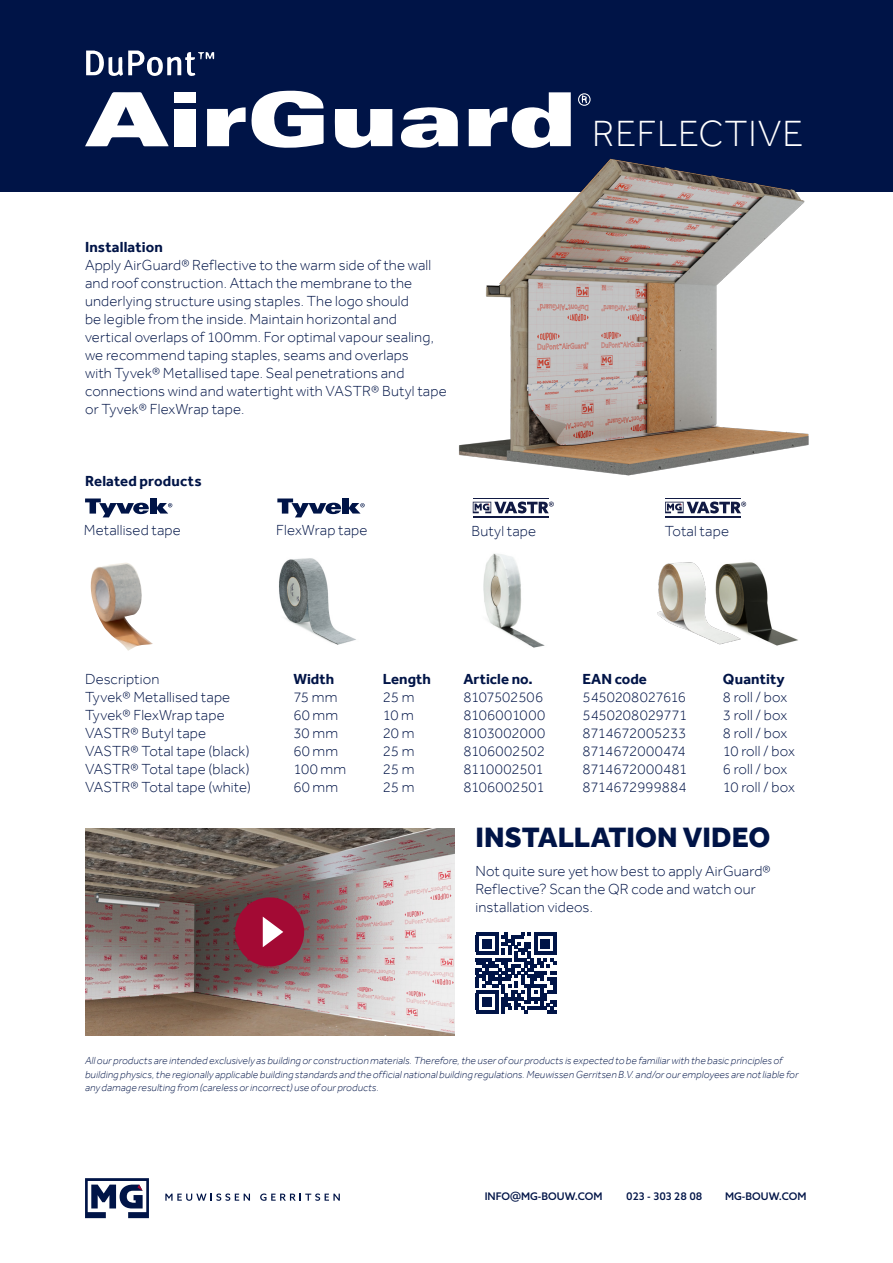
<style>
.page{position:relative;width:893px;height:1263px;background:#fff}
.page>*{position:absolute;margin:0;border:0;box-sizing:border-box;transform-origin:0 0}
.t1{font:300 37.5px "Effra";letter-spacing:.025em;color:#fff}
.t2{font:800 28.8px "Effra";color:#001447}
.Broodtekst{font:300 15px/18px "Effra";letter-spacing:.01em;color:#001447}
.Tussenkop_MG_lichtrood{font:700 15px "Effra";color:#001447}
.Broodtekst-2{font:300 15px "Effra";letter-spacing:-.01em;color:#001447}
.Broodtekst-3{font:300 15px "Effra";letter-spacing:-.02em;color:#001447}
.Broodtekst-4{font:700 15px "Effra";letter-spacing:.01em;color:#001447}
.Broodtekst-5{font:italic 300 10.5px/13.5px "Effra";letter-spacing:.01em;color:#001447}
.t3{font:500 10.5px "Azo Sans";color:#001447}
.s1{font-size:13.5px}
</style>
<div class="page">
<div style="left:0;top:0;width:893px;height:191px;background:#001447"></div>
<img style="left:85px;top:828px;width:369px;height:208px">
<img style="left:746px;top:562px;width:52px;height:84px">
<img style="left:483px;top:553px;width:62px;height:95px">
<img style="left:279px;top:558px;width:77px;height:87px">
<img style="left:657px;top:562px;width:89px;height:83px">
<svg style="left:85px;top:498px;width:64px;height:19px"></svg>
<div style="left:150px;top:498px;width:6px;height:16px;background:#001447"></div>
<svg style="left:156px;top:503px;width:16px;height:10px"></svg>
<svg style="left:277px;top:498px;width:65px;height:19px"></svg>
<div style="left:343px;top:498px;width:6px;height:16px;background:#001447"></div>
<svg style="left:349px;top:503px;width:16px;height:10px"></svg>
<svg style="left:473px;top:501px;width:81px;height:12px"></svg>
<hr style="left:473px;top:516px;width:76px;height:2px;background:#111a43">
<svg style="left:665px;top:501px;width:81px;height:12px"></svg>
<hr style="left:665px;top:516px;width:76px;height:2px;background:#111a43">
<svg style="left:476px;top:932px;width:80px;height:81px"></svg>
<hr style="left:476px;top:1010px;width:22px;height:3px;background:#001447">
<div style="left:482px;top:997px;width:10px;height:10px;background:#001447"></div>
<img style="left:442px;top:141px;width:389px;height:358px">
<svg style="left:85px;top:92px;width:84px;height:54px"></svg>
<svg style="left:335px;top:109px;width:57px;height:39px"></svg>
<svg style="left:401px;top:107px;width:57px;height:41px"></svg>
<svg style="left:207px;top:90px;width:117px;height:58px"></svg>
<svg style="left:469px;top:92px;width:102px;height:56px"></svg>
<div style="left:174px;top:109px;width:22px;height:37px;background:#fff"></div>
<div style="left:174px;top:92px;width:22px;height:11px;background:#fff"></div>
<svg style="left:86px;top:51px;width:128px;height:25px"></svg>
<svg style="left:578px;top:93px;width:13px;height:13px"></svg>
<img style="left:90px;top:563px;width:63px;height:88px">
<svg style="left:165px;top:1193px;width:85px;height:8px"></svg>
<svg style="left:260px;top:1193px;width:80px;height:8px"></svg>
<svg style="left:85px;top:1178px;width:64px;height:40px"></svg>
<div style="left:235px;top:897px;width:69px;height:69px;background:#a30a34;border-radius:50%"></div>
<svg style="left:263px;top:917px;width:20px;height:30px"></svg>
<p class="Tussenkop_MG_lichtrood" style="left:85px;top:238px;width:79px">Installation</p>
<p class="Broodtekst" style="left:85px;top:256px;width:363px">Apply AirGuard® Reflective to the warm side of the wall and roof construction. Attach the membrane to the underlying structure using staples. The logo should<br>be legible from the inside. Maintain horizontal and vertical overlaps of 100mm. For optimal vapour sealing, we recommend taping staples, seams and overlaps<br>with Tyvek® Metallised tape. Seal penetrations and connections wind and watertight with VASTR® Butyl tape or Tyvek® FlexWrap tape.</p>
<p class="Tussenkop_MG_lichtrood" style="left:85px;top:472px;width:118px">Related products</p>
<p class="t1" style="left:592px;top:111px;width:213px">REFLECTIVE</p>
<p class="Broodtekst" style="left:84px;top:521px;width:98px">Metallised tape</p>
<p class="Broodtekst" style="left:276px;top:521px;width:93px">FlexWrap tape</p>
<p class="Broodtekst" style="left:472px;top:522px;width:66px">Butyl tape</p>
<p class="Broodtekst" style="left:665px;top:521px;width:66px">Total tape</p>
<p class="Broodtekst" style="left:85px;top:670px;width:76px">Description</p>
<p class="Tussenkop_MG_lichtrood" style="left:293px;top:670px;width:42px">Width</p>
<p class="Tussenkop_MG_lichtrood" style="left:383px;top:670px;width:50px">Length</p>
<p class="Tussenkop_MG_lichtrood" style="left:463px;top:670px;width:71px">Article no.</p>
<p class="Tussenkop_MG_lichtrood" style="left:583px;top:670px;width:66px">EAN code</p>
<p class="Broodtekst-4" style="left:723px;top:670px;width:63px">Quantity</p>
<p class="Broodtekst" style="left:85px;top:688px;width:147px">Tyvek® Metallised tape</p>
<p class="Broodtekst" style="left:293px;top:688px;width:45px">75 mm</p>
<p class="Broodtekst" style="left:383px;top:688px;width:33px">25 m</p>
<p class="Broodtekst-2" style="left:463px;top:688px;width:81px">8107502506</p>
<p class="Broodtekst-2" style="left:583px;top:688px;width:105px">5450208027616</p>
<p class="Broodtekst" style="left:723px;top:688px;width:66px">8 roll / box</p>
<p class="Broodtekst" style="left:85px;top:706px;width:141px">Tyvek® FlexWrap tape</p>
<p class="Broodtekst" style="left:293px;top:706px;width:46px">60 mm</p>
<p class="Broodtekst" style="left:383px;top:706px;width:33px">10 m</p>
<p class="Broodtekst" style="left:463px;top:706px;width:83px">8106001000</p>
<p class="Broodtekst" style="left:583px;top:706px;width:106px">5450208029771</p>
<p class="Broodtekst" style="left:723px;top:706px;width:66px">3 roll / box</p>
<p class="Broodtekst" style="left:85px;top:724px;width:123px">VASTR® Butyl tape</p>
<p class="Broodtekst" style="left:293px;top:724px;width:46px">30 mm</p>
<p class="Broodtekst" style="left:383px;top:724px;width:33px">20 m</p>
<p class="Broodtekst" style="left:463px;top:724px;width:83px">8103002000</p>
<p class="Broodtekst-3" style="left:583px;top:724px;width:105px">8714672005233</p>
<p class="Broodtekst" style="left:723px;top:724px;width:66px">8 roll / box</p>
<p class="Broodtekst" style="left:85px;top:742px;width:166px">VASTR® Total tape (black)</p>
<p class="Broodtekst" style="left:293px;top:742px;width:46px">60 mm</p>
<p class="Broodtekst" style="left:383px;top:742px;width:33px">25 m</p>
<p class="Broodtekst" style="left:463px;top:742px;width:83px">8106002502</p>
<p class="Broodtekst-3" style="left:583px;top:742px;width:105px">8714672000474</p>
<p class="Broodtekst" style="left:723px;top:742px;width:74px">10 roll / box</p>
<p class="Broodtekst" style="left:85px;top:760px;width:166px">VASTR® Total tape (black)</p>
<p class="Broodtekst" style="left:293px;top:760px;width:54px">100 mm</p>
<p class="Broodtekst" style="left:383px;top:760px;width:33px">25 m</p>
<p class="Broodtekst-2" style="left:463px;top:760px;width:82px">8110002501</p>
<p class="Broodtekst-2" style="left:583px;top:760px;width:106px">8714672000481</p>
<p class="Broodtekst" style="left:723px;top:760px;width:66px">6 roll / box</p>
<p class="Broodtekst" style="left:85px;top:778px;width:167px">VASTR® Total tape (white)</p>
<p class="Broodtekst" style="left:293px;top:778px;width:46px">60 mm</p>
<p class="Broodtekst" style="left:383px;top:778px;width:33px">25 m</p>
<p class="Broodtekst" style="left:463px;top:778px;width:83px">8106002501</p>
<p class="Broodtekst" style="left:583px;top:778px;width:105px">8714672999884</p>
<p class="Broodtekst" style="left:723px;top:778px;width:74px">10 roll / box</p>
<p class="t2" style="left:475px;top:820px;width:297px">INSTALLATION VIDEO</p>
<p class="Broodtekst" style="left:475px;top:862px;width:297px">Not quite sure yet how best to apply AirGuard®<br>Reflective? Scan the QR code and watch our installation videos.</p>
<p class="Broodtekst-5" style="left:85px;top:1054px;width:715px">All our products are intended exclusively as building or construction materials. Therefore, the user of our products is expected to be familiar with the basic principles of building physics, the regionally applicable building standards and the official national building regulations. Meuwissen Gerritsen B.V. and/or our employees are not liable for any damage resulting from (careless or incorrect) use of our products.</p>
<p class="t3" style="left:485px;top:1190px;width:119px">INFO<span class="s1">@</span>MG-BOUW.COM</p>
<p class="t3" style="left:626px;top:1190px;width:78px">023 - 303 28 08</p>
<p class="t3" style="left:725px;top:1190px;width:83px">MG-BOUW.COM</p>
</div>
